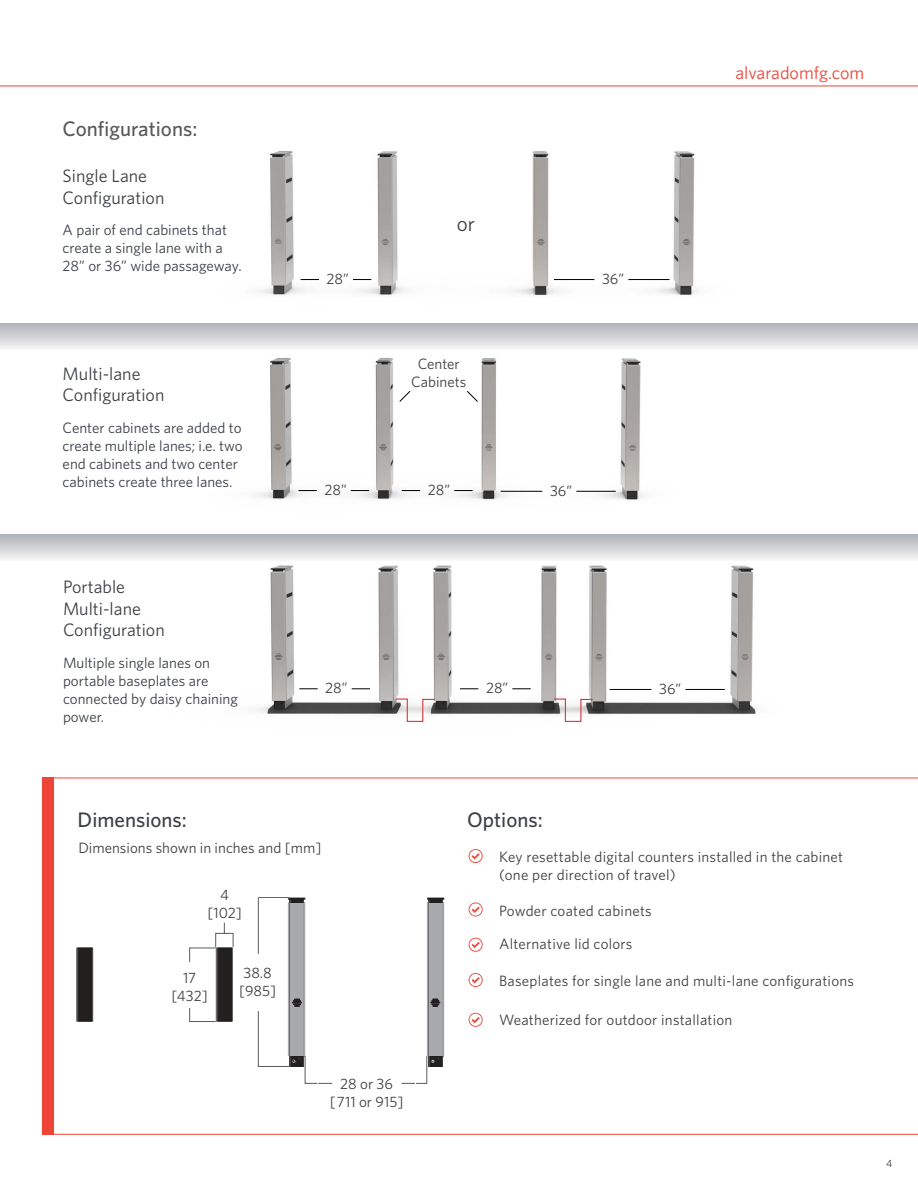
<style>
.page{position:relative;width:918px;height:1188px;background:#fff}
.page>*{position:absolute;margin:0;border:0;box-sizing:border-box;transform-origin:0 0}
.t1{font:500 21px "Whitney";color:#3c3f43}
.t2{font:500 21px "Whitney";color:#58585b}
.t3{font:21px "Whitney";color:#3c3f43}
.t4{font:18px/21.6px "Whitney";color:#3c3f43}
.t5{font:18px "Whitney";color:#ef4438}
.t6{font:15px/18px "Whitney";letter-spacing:.015em;color:#3c3f43;text-align:center}
.t7{font:15px/18px "Whitney";color:#3a3f45}
.t8{font:10.5px "Whitney";color:#3a3f45}
</style>
<div class="page">
<img style="left:257px;top:151px;width:441px;height:145px">
<img style="left:165px;top:358px;width:607px;height:177px">
<img style="left:256px;top:565px;width:500px;height:149px">
<hr style="left:0;top:86px;width:918px;height:1px;background:#ef4438">
<div style="left:42px;top:778px;width:12px;height:357px;background:#ef4438"></div>
<svg style="left:54px;top:778px;width:864px;height:357px"></svg>
<div style="left:0;top:535px;width:918px;height:26px;background:linear-gradient(to bottom,#b0b4b9,#f3f3f3)"></div>
<div style="left:0;top:323px;width:918px;height:26px;background:linear-gradient(to bottom,#aeb2b7,#f1f0f1)"></div>
<svg style="left:353px;top:279px;width:18px;height:1px"></svg>
<hr style="left:628px;top:279px;width:42px;height:1px;background:#000">
<svg style="left:301px;top:279px;width:18px;height:1px"></svg>
<hr style="left:554px;top:279px;width:40px;height:1px;background:#000">
<svg style="left:352px;top:688px;width:18px;height:1px"></svg>
<svg style="left:299px;top:688px;width:19px;height:1px"></svg>
<svg style="left:512px;top:688px;width:19px;height:1px"></svg>
<svg style="left:460px;top:688px;width:18px;height:1px"></svg>
<svg style="left:454px;top:490px;width:19px;height:1px"></svg>
<svg style="left:402px;top:490px;width:18px;height:1px"></svg>
<svg style="left:351px;top:490px;width:18px;height:1px"></svg>
<svg style="left:298px;top:490px;width:19px;height:1px"></svg>
<hr style="left:685px;top:689px;width:40px;height:1px;background:#000">
<hr style="left:610px;top:689px;width:41px;height:1px;background:#000">
<hr style="left:576px;top:491px;width:40px;height:1px;background:#000">
<hr style="left:501px;top:491px;width:41px;height:1px;background:#000">
<svg style="left:554px;top:698px;width:39px;height:24px"></svg>
<svg style="left:396px;top:698px;width:39px;height:24px"></svg>
<svg style="left:466px;top:390px;width:13px;height:13px"></svg>
<svg style="left:399px;top:390px;width:12px;height:13px"></svg>
<h1 class="t2" style="left:63px;top:115px;width:136px">Configurations:</h1>
<p class="t4" style="left:63px;top:165px;width:103px">Single Lane<br>Configuration</p>
<p class="t7" style="left:63px;top:221px;width:181px">A pair of end cabinets that create a single lane with a<br>28” or 36” wide passageway.</p>
<p class="t4" style="left:63px;top:362px;width:103px">Multi-lane<br>Configuration</p>
<p class="t7" style="left:63px;top:418px;width:182px">Center cabinets are added to create multiple lanes; i.e. two end cabinets and two center cabinets create three lanes.</p>
<p class="t4" style="left:63px;top:576px;width:103px">Portable<br>Multi-lane<br>Configuration</p>
<p class="t7" style="left:63px;top:653px;width:176px">Multiple single lanes on portable baseplates are connected by daisy chaining power.</p>
<p class="t6" style="left:327px;top:269px;width:24px">28”</p>
<h1 class="t3" style="left:457px;top:210px;width:20px">or</h1>
<p class="t6" style="left:411px;top:355px;width:57px">Center<br>Cabinets</p>
<p class="t6" style="left:324px;top:480px;width:24px">28”</p>
<p class="t6" style="left:428px;top:480px;width:24px">28”</p>
<p class="t6" style="left:602px;top:269px;width:24px">36”</p>
<p class="t6" style="left:550px;top:481px;width:24px">36”</p>
<p class="t5" style="left:735px;top:61px;width:130px">alvaradomfg.com</p>
<p class="t6" style="left:325px;top:679px;width:24px">28”</p>
<p class="t6" style="left:486px;top:679px;width:24px">28”</p>
<p class="t6" style="left:659px;top:679px;width:24px">36”</p>
<h1 class="t1" style="left:78px;top:806px;width:111px">Dimensions:</h1>
<p class="t6" style="left:78px;top:838px;width:245px">Dimensions shown in inches and [mm]</p>
<p class="t6" style="left:207px;top:885px;width:36px">4 [102]</p>
<p class="t6" style="left:171px;top:969px;width:38px">17 [432]</p>
<p class="t6" style="left:239px;top:964px;width:39px">38.8 [985]</p>
<p class="t6" style="left:330px;top:1074px;width:75px">28 or 36 [711 or 915]</p>
<h1 class="t1" style="left:467px;top:805px;width:77px">Options:</h1>
<p class="t6" style="left:499px;top:847px;width:345px;text-align:left">Key resettable digital counters installed in the cabinet (one per direction of travel)</p>
<p class="t6" style="left:499px;top:901px;width:154px">Powder coated cabinets</p>
<p class="t6" style="left:499px;top:935px;width:135px">Alternative lid colors</p>
<p class="t6" style="left:499px;top:971px;width:356px">Baseplates for single lane and multi-lane configurations</p>
<p class="t6" style="left:499px;top:1011px;width:235px">Weatherized for outdoor installation</p>
<p class="t8" style="left:886px;top:1157px;width:8px">4</p>
</div>
